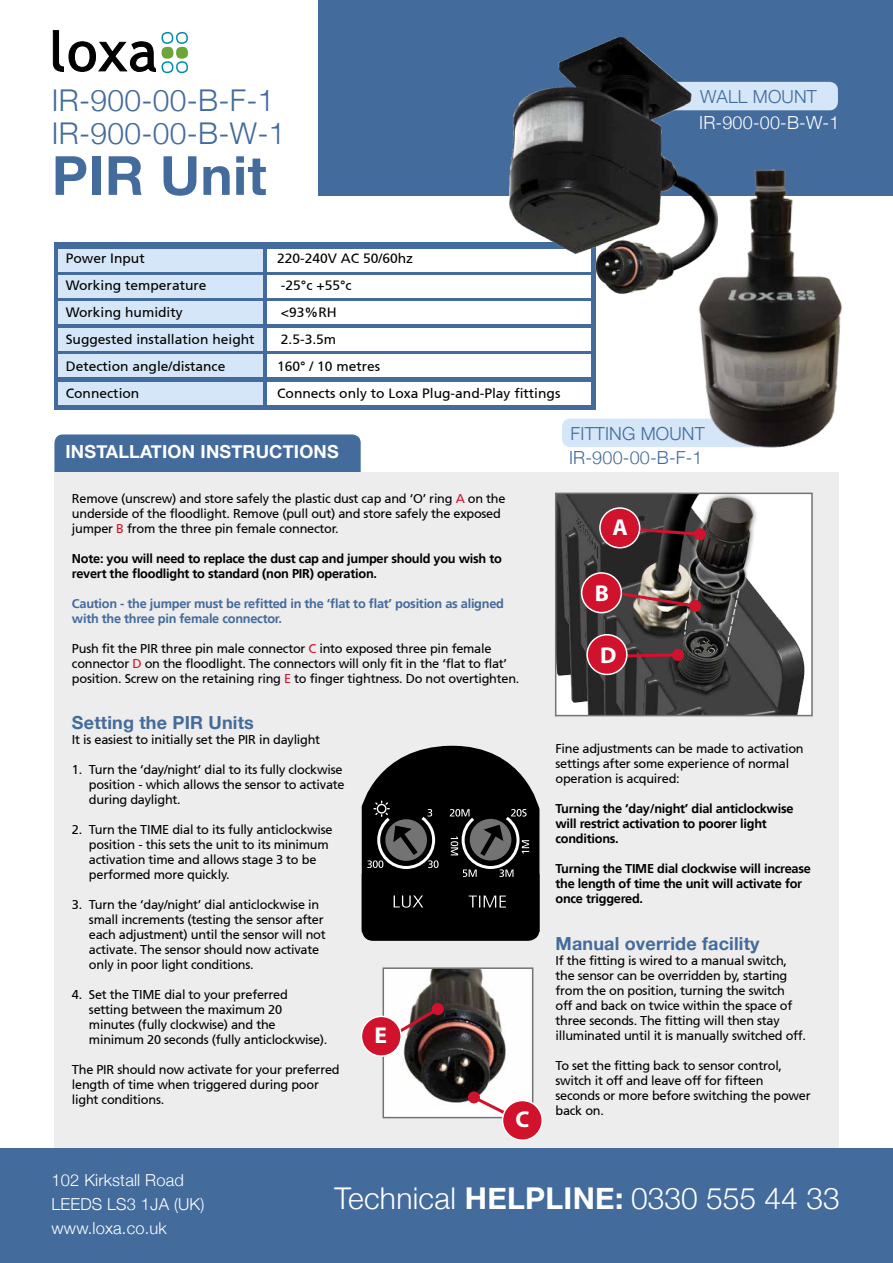
<style>
.page{position:relative;width:893px;height:1263px;background:#fff}
.page>*{position:absolute;margin:0;border:0;box-sizing:border-box;transform-origin:0 0}
.t1{font:700 54px "Helvetica Neue";letter-spacing:.01em;color:#436b9b}
.t2{font:300 30px/33px "Helvetica Neue";letter-spacing:.01em;color:#436b9b}
.t3{font:300 30px "Helvetica Neue";color:#fff}
.t4{font:700 22.95px "Myriad Pro";color:#fff}
.t5{font:700 18px "Helvetica Neue";letter-spacing:.01em;color:#436b9b}
.t6{font:300 18px "Helvetica Neue";letter-spacing:.01em;color:#436b9b}
.t7{font:700 18px "Helvetica Neue";letter-spacing:.01em;color:#fff}
.t8{font:300 18px "Helvetica Neue";letter-spacing:.01em;color:#fff}
.t9{font:300 16.5px/24px "Helvetica Neue";letter-spacing:.01em;color:#fff}
.t10{font:13.5px "Frutiger 55 Roman";color:#000}
.t11{font:12.75px/15px "Frutiger 55 Roman";letter-spacing:-.02em;color:#000}
.t12{font:700 12.75px/15px "Frutiger LT";letter-spacing:-.02em;color:#000}
.t13{font:700 12.75px/15px "Frutiger LT";letter-spacing:-.02em;color:#436b9b}
.s1{color:#d0122d}
.s2{font-weight:700}
</style>
<div class="page">
<div style="left:54px;top:434px;width:307px;height:69px;background:#436b9b;border-radius:9px"></div>
<div style="left:54px;top:473px;width:785px;height:684px;background:#ededed"></div>
<div style="left:0;top:1148px;width:893px;height:115px;background:#436b9b"></div>
<div style="left:319px;top:0;width:574px;height:196px;background:#436b9b"></div>
<div style="left:54px;top:242px;width:541px;height:168px;background:#436b9b"></div>
<div style="left:59px;top:249px;width:204px;height:22px;background:#d4e6f7"></div>
<div style="left:267px;top:249px;width:323px;height:22px;background:#fff"></div>
<div style="left:59px;top:275px;width:204px;height:23px;background:#d4e6f7"></div>
<div style="left:267px;top:275px;width:323px;height:23px;background:#fff"></div>
<div style="left:59px;top:302px;width:204px;height:22px;background:#d4e6f7"></div>
<div style="left:267px;top:302px;width:323px;height:22px;background:#fff"></div>
<div style="left:59px;top:328px;width:204px;height:22px;background:#d4e6f7"></div>
<div style="left:267px;top:328px;width:323px;height:22px;background:#fff"></div>
<div style="left:59px;top:355px;width:204px;height:22px;background:#d4e6f7"></div>
<div style="left:267px;top:355px;width:323px;height:22px;background:#fff"></div>
<div style="left:59px;top:382px;width:204px;height:23px;background:#d4e6f7"></div>
<div style="left:267px;top:382px;width:323px;height:23px;background:#fff"></div>
<img style="left:558px;top:496px;width:252px;height:217px">
<div style="left:555px;top:493px;width:258px;height:223px;border:2px solid #747373"></div>
<svg style="left:638px;top:526px;width:65px;height:11px"></svg>
<div style="left:694px;top:528px;width:12px;height:12px;background:#d0122d;border-radius:50%"></div>
<div style="left:176px;top:47px;width:12px;height:12px;background:#6da538;border-radius:5px"></div>
<div style="left:162px;top:47px;width:11px;height:12px;background:#6da538;border-radius:5px"></div>
<div style="left:161px;top:32px;width:12px;height:12px;border:2px solid #008daa;border-radius:5px"></div>
<div style="left:176px;top:32px;width:12px;height:12px;border:2px solid #008daa;border-radius:5px"></div>
<div style="left:162px;top:61px;width:11px;height:12px;border:2px solid #008daa;border-radius:5px"></div>
<div style="left:176px;top:61px;width:12px;height:12px;border:2px solid #008daa;border-radius:5px"></div>
<svg style="left:52px;top:30px;width:104px;height:42px"></svg>
<div style="left:600px;top:508px;width:40px;height:40px;background:#d0122d;border-radius:50%"></div>
<div style="left:599px;top:507px;width:41px;height:41px;border:2px solid #fff;border-radius:50%"></div>
<svg style="left:610px;top:589px;width:92px;height:24px"></svg>
<div style="left:582px;top:573px;width:39px;height:40px;background:#d0122d;border-radius:50%"></div>
<div style="left:581px;top:572px;width:41px;height:41px;border:2px solid #fff;border-radius:50%"></div>
<svg style="left:628px;top:652px;width:45px;height:7px"></svg>
<div style="left:672px;top:649px;width:12px;height:12px;background:#d0122d;border-radius:50%"></div>
<div style="left:587px;top:635px;width:40px;height:39px;background:#d0122d;border-radius:50%"></div>
<div style="left:586px;top:634px;width:42px;height:41px;border:2px solid #fff;border-radius:50%"></div>
<div style="left:383px;top:968px;width:150px;height:149px;background:#fff"></div>
<img style="left:403px;top:970px;width:103px;height:133px">
<div style="left:383px;top:967px;width:150px;height:151px;border:2px solid #747373"></div>
<svg style="left:401px;top:1002px;width:45px;height:36px"></svg>
<div style="left:361px;top:1016px;width:40px;height:40px;background:#d0122d;border-radius:50%"></div>
<div style="left:361px;top:1016px;width:41px;height:41px;border:2px solid #fff;border-radius:50%"></div>
<div style="left:562px;top:419px;width:219px;height:28px;background:#d4e6f7;border-radius:9px"></div>
<div style="left:648px;top:82px;width:190px;height:28px;background:#d4e6f7;border-radius:9px"></div>
<svg style="left:470px;top:1093px;width:36px;height:26px"></svg>
<div style="left:468px;top:1091px;width:12px;height:12px;background:#d0122d;border-radius:50%"></div>
<div style="left:502px;top:1100px;width:40px;height:40px;background:#d0122d;border-radius:50%"></div>
<div style="left:502px;top:1100px;width:41px;height:41px;border:2px solid #fff;border-radius:50%"></div>
<img style="left:691px;top:169px;width:151px;height:279px">
<img style="left:492px;top:37px;width:237px;height:275px">
<div style="left:362px;top:864px;width:177px;height:77px;background:#000;border-radius:11px"></div>
<svg style="left:362px;top:745px;width:177px;height:163px"></svg>
<h2 class="t2" style="left:52px;top:83px;width:235px">IR-900-00-B-F-1<br>IR-900-00-B-W-1</h2>
<h1 class="t1" style="left:52px;top:142px;width:216px">PIR Unit</h1>
<h3 class="t6" style="left:700px;top:86px;width:118px">WALL MOUNT</h3>
<h3 class="t8" style="left:699px;top:111px;width:142px">IR-900-00-B-W-1</h3>
<p class="t10" style="left:66px;top:250px;width:81px">Power Input</p>
<p class="t10" style="left:277px;top:250px;width:137px">220-240V AC 50/60hz</p>
<p class="t10" style="left:66px;top:277px;width:142px">Working temperature</p>
<p class="t10" style="left:281px;top:277px;width:72px">-25°c +55°c</p>
<p class="t10" style="left:66px;top:304px;width:119px">Working humidity</p>
<p class="t10" style="left:281px;top:304px;width:57px">&lt;93%RH</p>
<p class="t10" style="left:66px;top:331px;width:190px">Suggested installation height</p>
<p class="t10" style="left:281px;top:331px;width:57px">2.5-3.5m</p>
<p class="t10" style="left:66px;top:358px;width:161px">Detection angle/distance</p>
<p class="t10" style="left:277px;top:358px;width:105px">160° / 10 metres</p>
<p class="t10" style="left:66px;top:385px;width:75px">Connection</p>
<p class="t10" style="left:277px;top:385px;width:285px">Connects only to Loxa Plug-and-Play fittings</p>
<h3 class="t7" style="left:65px;top:441px;width:275px">INSTALLATION INSTRUCTIONS</h3>
<h3 class="t6" style="left:571px;top:422px;width:136px">FITTING MOUNT</h3>
<h3 class="t6" style="left:569px;top:446px;width:135px">IR-900-00-B-F-1</h3>
<p class="t11" style="left:72px;top:491px;width:435px">Remove (unscrew) and store safely the plastic dust cap and ‘O’ ring <span class="s1">A</span> on the underside of the floodlight. Remove (pull out) and store safely the exposed jumper <span class="s1">B</span> from the three pin female connector.</p>
<p class="t12" style="left:72px;top:551px;width:431px">Note: you will need to replace the dust cap and jumper should you wish to revert the floodlight to standard (non PIR) operation.</p>
<p class="t13" style="left:72px;top:596px;width:433px">Caution - the jumper must be refitted in the ‘flat to flat’ position as aligned with the three pin female connector.</p>
<p class="t11" style="left:72px;top:641px;width:449px">Push fit the PIR three pin male connector <span class="s1">C</span> into exposed three pin female connector <span class="s1">D</span> on the floodlight. The connectors will only fit in the ‘flat to flat’ position. Screw on the retaining ring <span class="s1">E</span> to finger tightness. Do not overtighten.</p>
<h3 class="t5" style="left:72px;top:711px;width:183px">Setting the PIR Units</h3>
<p class="t11" style="left:72px;top:732px;width:250px">It is easiest to initially set the PIR in daylight</p>
<p class="t11" style="left:89px;top:762px;width:257px;text-indent:-17px">1. Turn the ‘day/night’ dial to its fully clockwise position - which allows the sensor to activate during daylight.</p>
<p class="t11" style="left:89px;top:822px;width:245px;text-indent:-17px">2. Turn the TIME dial to its fully anticlockwise position - this sets the unit to its minimum activation time and allows stage 3 to be performed more quickly.</p>
<p class="t11" style="left:89px;top:897px;width:238px;text-indent:-17px">3. Turn the ‘day/night’ dial anticlockwise in small increments (testing the sensor after each adjustment) until the sensor will not activate. The sensor should now activate only in poor light conditions.</p>
<p class="t11" style="left:89px;top:987px;width:240px;text-indent:-17px">4. Set the TIME dial to your preferred setting between the maximum 20 minutes (fully clockwise) and the minimum 20 seconds (fully anticlockwise).</p>
<p class="t11" style="left:72px;top:1062px;width:269px">The PIR should now activate for your preferred length of time when triggered during poor light conditions.</p>
<h3 class="t4" style="left:375px;top:1021px;width:14px">E</h3>
<h3 class="t4" style="left:516px;top:1105px;width:15px">C</h3>
<h3 class="t4" style="left:613px;top:512px;width:17px">A</h3>
<h3 class="t4" style="left:595px;top:578px;width:16px">B</h3>
<h3 class="t4" style="left:600px;top:640px;width:18px">D</h3>
<p class="t11" style="left:555px;top:741px;width:250px">Fine adjustments can be made to activation settings after some experience of normal operation is acquired:</p>
<p class="t12" style="left:555px;top:801px;width:239px">Turning the ‘day/night’ dial anticlockwise will restrict activation to poorer light conditions.</p>
<p class="t12" style="left:555px;top:861px;width:257px">Turning the TIME dial clockwise will increase the length of time the unit will activate for once triggered.</p>
<h3 class="t5" style="left:555px;top:932px;width:206px">Manual override facility</h3>
<p class="t11" style="left:555px;top:953px;width:252px">If the fitting is wired to a manual switch, the sensor can be overridden by, starting from the on position, turning the switch<br>off and back on twice within the space of three seconds. The fitting will then stay illuminated until it is manually switched off.</p>
<p class="t11" style="left:555px;top:1058px;width:257px">To set the fitting back to sensor control, switch it off and leave off for fifteen seconds or more before switching the power back on.</p>
<p class="t9" style="left:52px;top:1168px;width:154px">102 Kirkstall Road<br>LEEDS LS3 1JA (UK) www.loxa.co.uk</p>
<h2 class="t3" style="left:335px;top:1180px;width:507px">Technical <span class="s2">HELPLINE:</span> 0330 555 44 33</h2>
</div>
